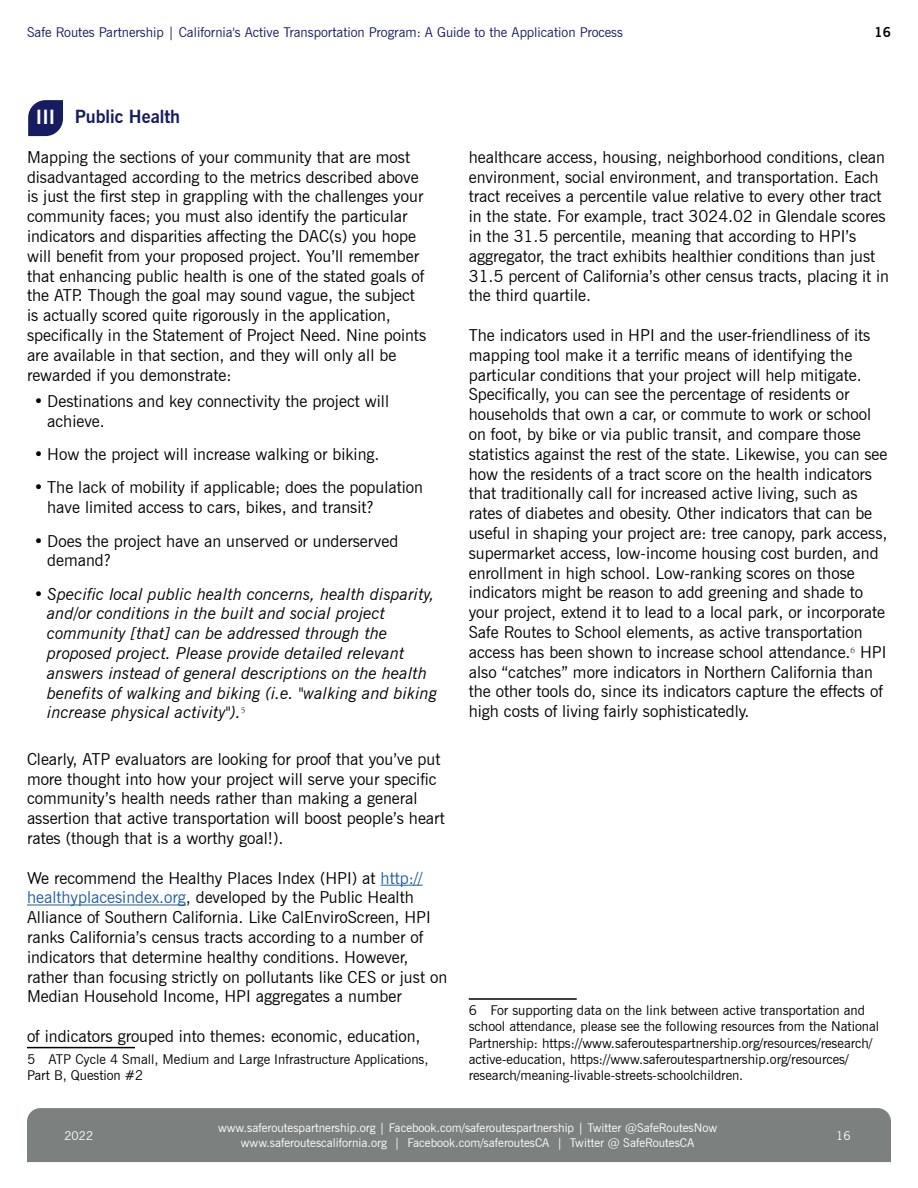
<style>
.page{position:relative;width:918px;height:1188px;background:#fff}
.page>*{position:absolute;margin:0;border:0;box-sizing:border-box;transform-origin:0 0}
.t1{font:700 18px "News Gothic BT";color:#171b60}
.t2{font:16.5px/19.8px "News Gothic BT";color:#000}
.t3{font:italic 16.5px/19.8px "News Gothic BT";color:#000}
.t4{font:13.5px/16.2px "News Gothic BT";color:#000}
.t5{font:13.5px "News Gothic BT";color:#171b60}
.t6{font:700 13.5px "News Gothic BT";color:#000}
.t7{font:12px/14.4px "News Gothic BT";color:#fff;text-align:center}
.s1{font-size:19.5px;color:#fff}
.s2{color:#215e9e}
</style>
<div class="page">
<div style="left:27px;top:1108px;width:864px;height:54px;background:#7c8180"></div>
<hr style="left:381px;top:885px;width:42px;height:1px;background:#215e9e">
<hr style="left:27px;top:905px;width:159px;height:1px;background:#215e9e">
<hr style="left:27px;top:1047px;width:108px;height:1px;background:#000">
<hr style="left:469px;top:998px;width:108px;height:2px;background:#000">
<svg style="left:28px;top:100px;width:35px;height:36px"></svg>
<p class="t5" style="left:27px;top:24px;width:598px">Safe Routes Partnership | California's Active Transportation Program: A Guide to the Application Process</p>
<p class="t6" style="left:875px;top:24px;width:18px">16</p>
<p class="t1" style="left:36px;top:106px;width:146px"><span class="s1">III</span> Public Health</p>
<p class="t2" style="left:27px;top:147px;width:401px">Mapping the sections of your community that are most disadvantaged according to the metrics described above is just the first step in grappling with the challenges your community faces; you must also identify the particular indicators and disparities affecting the DAC(s) you hope will benefit from your proposed project. You’ll remember that enhancing public health is one of the stated goals of the ATP. Though the goal may sound vague, the subject is actually scored quite rigorously in the application, specifically in the Statement of Project Need. Nine points are available in that section, and they will only all be rewarded if you demonstrate:</p>
<p class="t2" style="left:47px;top:391px;width:343px;text-indent:-13px">• Destinations and key connectivity the project will achieve.</p>
<p class="t2" style="left:34px;top:444px;width:347px">• How the project will increase walking or biking.</p>
<p class="t2" style="left:47px;top:478px;width:377px;text-indent:-13px">• The lack of mobility if applicable; does the population have limited access to cars, bikes, and transit?</p>
<p class="t2" style="left:47px;top:531px;width:352px;text-indent:-13px">• Does the project have an unserved or underserved demand?</p>
<p class="t3" style="left:47px;top:584px;width:391px;text-indent:-13px">• Specific local public health concerns, health disparity, and/or conditions in the built and social project community [that] can be addressed through the proposed project. Please provide detailed relevant answers instead of general descriptions on the health benefits of walking and biking (i.e. "walking and biking increase physical activity").<sup>5</sup></p>
<p class="t2" style="left:27px;top:749px;width:420px">Clearly, ATP evaluators are looking for proof that you’ve put more thought into how your project will serve your specific community’s health needs rather than making a general assertion that active transportation will boost people’s heart rates (though that is a worthy goal!).</p>
<p class="t2" style="left:27px;top:868px;width:422px">We recommend the Healthy Places Index (HPI) at <span class="s2">http:// healthyplacesindex.org</span>, developed by the Public Health Alliance of Southern California. Like CalEnviroScreen, HPI ranks California’s census tracts according to a number of indicators that determine healthy conditions. However, rather than focusing strictly on pollutants like CES or just on Median Household Income, HPI aggregates a number</p>
<p class="t2" style="left:27px;top:1026px;width:395px">of indicators grouped into themes: economic, education,</p>
<p class="t4" style="left:27px;top:1051px;width:403px">5 ATP Cycle 4 Small, Medium and Large Infrastructure Applications,<br>Part B, Question #2</p>
<p class="t2" style="left:469px;top:147px;width:422px">healthcare access, housing, neighborhood conditions, clean environment, social environment, and transportation. Each tract receives a percentile value relative to every other tract in the state. For example, tract 3024.02 in Glendale scores in the 31.5 percentile, meaning that according to HPI’s aggregator, the tract exhibits healthier conditions than just 31.5 percent of California’s other census tracts, placing it in the third quartile.</p>
<p class="t2" style="left:469px;top:325px;width:420px">The indicators used in HPI and the user-friendliness of its mapping tool make it a terrific means of identifying the particular conditions that your project will help mitigate.<br>Specifically, you can see the percentage of residents or households that own a car, or commute to work or school on foot, by bike or via public transit, and compare those statistics against the rest of the state. Likewise, you can see how the residents of a tract score on the health indicators that traditionally call for increased active living, such as rates of diabetes and obesity. Other indicators that can be useful in shaping your project are: tree canopy, park access, supermarket access, low-income housing cost burden, and enrollment in high school. Low-ranking scores on those indicators might be reason to add greening and shade to your project, extend it to lead to a local park, or incorporate Safe Routes to School elements, as active transportation access has been shown to increase school attendance.<sup>6</sup> HPI also “catches” more indicators in Northern California than the other tools do, since its indicators capture the effects of high costs of living fairly sophisticatedly.</p>
<p class="t4" style="left:469px;top:1002px;width:412px">6 For supporting data on the link between active transportation and school attendance, please see the following resources from the National Partnership: https://www.saferoutespartnership.org/resources/research/ active-education, https://www.saferoutespartnership.org/resources/ research/meaning-livable-streets-schoolchildren.</p>
<p class="t7" style="left:218px;top:1121px;width:501px">www.saferoutespartnership.org | Facebook.com/saferoutespartnership | Twitter @SafeRoutesNow www.saferoutescalifornia.org | Facebook.com/saferoutesCA | Twitter @ SafeRoutesCA</p>
<p class="t7" style="left:64px;top:1129px;width:30px">2022</p>
<p class="t7" style="left:836px;top:1128px;width:16px">16</p>
</div>
